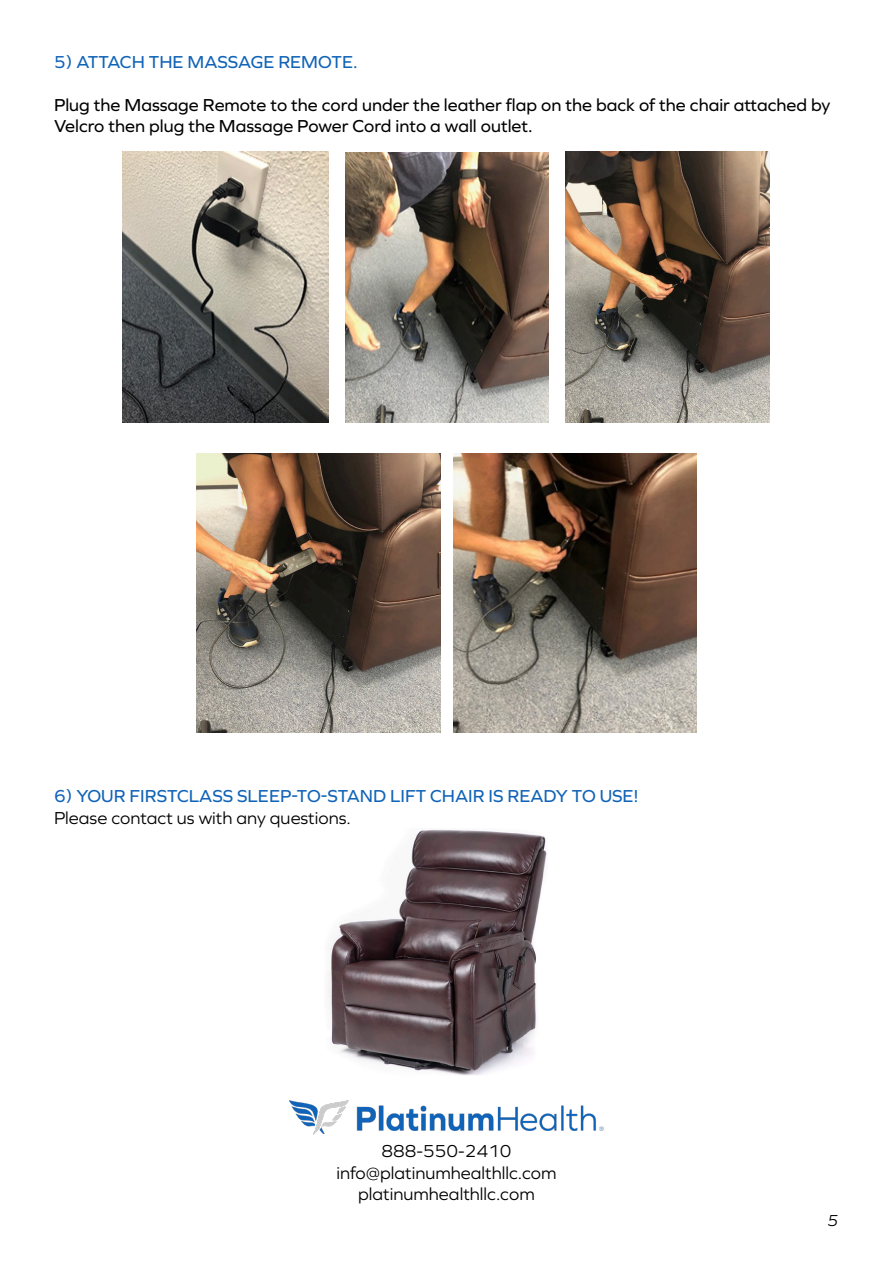
<style>
.page{position:relative;width:893px;height:1263px;background:#fff}
.page>*{position:absolute;margin:0;border:0;box-sizing:border-box;transform-origin:0 0}
.t1{font:18px/21.6px "Graphie";color:#000}
.t2{font:18px "Graphie";color:#000}
.t3{font:18px "Graphie";color:#1063b7}
.t4{font:italic 16.5px "Graphie";color:#000}
</style>
<div class="page">
<img style="left:328px;top:829px;width:219px;height:246px">
<img style="left:123px;top:152px;width:205px;height:271px">
<img style="left:346px;top:152px;width:203px;height:271px">
<img style="left:566px;top:152px;width:203px;height:271px">
<img style="left:196px;top:454px;width:244px;height:278px">
<img style="left:453px;top:454px;width:244px;height:278px">
<img style="left:289px;top:1100px;width:314px;height:35px">
<p class="t3" style="left:54px;top:51px;width:305px">5) ATTACH THE MASSAGE REMOTE.</p>
<p class="t1" style="left:54px;top:93px;width:778px">Plug the Massage Remote to the cord under the leather flap on the back of the chair attached by<br>Velcro then plug the Massage Power Cord into a wall outlet.</p>
<p class="t3" style="left:54px;top:785px;width:586px">6) YOUR FIRSTCLASS SLEEP-TO-STAND LIFT CHAIR IS READY TO USE!</p>
<p class="t2" style="left:54px;top:807px;width:298px">Please contact us with any questions.</p>
<p class="t2" style="left:381px;top:1140px;width:132px">888-550-2410</p>
<p class="t2" style="left:336px;top:1162px;width:222px">info@platinumhealthllc.com</p>
<p class="t2" style="left:358px;top:1184px;width:178px">platinumhealthllc.com</p>
<p class="t4" style="left:828px;top:1211px;width:12px">5</p>
</div>
